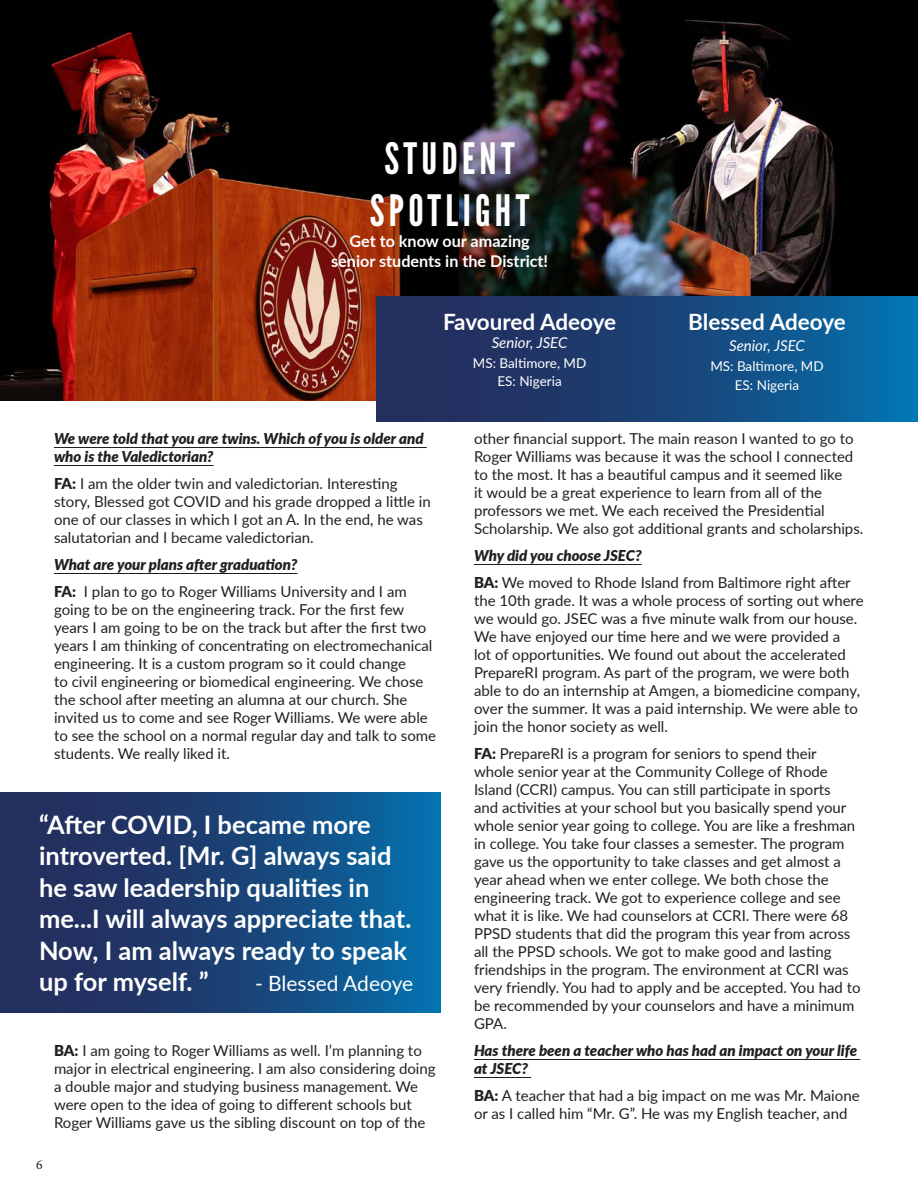
<style>
.page{position:relative;width:918px;height:1188px;background:#fff}
.page>*{position:absolute;margin:0;border:0;box-sizing:border-box;transform-origin:0 0}
.League_Gothic_32pt_B{font:43.2px/51.9px "League Gothic";letter-spacing:.1em;color:#fff;text-align:center}
.Lato_Light_8pt_Black{font:700 25.5px/31.5px "Lato";color:#fff}
.Lato_Light_8pt_Black-2{font:700 22.5px "Lato";color:#fff}
.Lato_Light_8pt_Black-3{font:21px "Lato";color:#fff}
.Lato_Light_12pt_Blac{font:700 16.2px/19.5px "Lato";color:#fff;text-align:center}
.Lato_Light_8pt_Black-4{font:15px/18px "Lato";color:#231f20}
.Lato_Light_8pt_Black-5{font:italic 900 15px/18px "Lato";color:#231f20}
.Lato_Light_8pt_Black-6{font:italic 15px "Lato";color:#fff}
.Lato_Light_8pt_Black-7{font:13.5px "Lato";color:#fff}
.t1{font:13.5px "Minion Pro";color:#231f20}
.s1{font-weight:900}
</style>
<div class="page">
<img style="left:459px;top:0;width:459px;height:297px">
<img style="left:0;top:0;width:459px;height:401px">
<div style="left:376px;top:297px;width:542px;height:124px;background:linear-gradient(to right,#292250,#076ba8)"></div>
<hr style="left:54px;top:447px;width:373px;height:1px;background:#231f20">
<hr style="left:54px;top:465px;width:160px;height:1px;background:#231f20">
<hr style="left:54px;top:573px;width:243px;height:1px;background:#231f20">
<hr style="left:474px;top:564px;width:168px;height:1px;background:#231f20">
<hr style="left:474px;top:1059px;width:386px;height:1px;background:#231f20">
<hr style="left:474px;top:1077px;width:57px;height:1px;background:#231f20">
<div style="left:0;top:792px;width:441px;height:220px;background:linear-gradient(to right,#292250,#0869a4)"></div>
<p class="League_Gothic_32pt_B" style="left:370px;top:133px;width:161px">STUDENT<br>SPOTLIGHT</p>
<p class="Lato_Light_12pt_Blac" style="left:331px;top:231px;width:219px">Get to know our amazing senior students in the District!</p>
<p class="Lato_Light_8pt_Black-2" style="left:443px;top:305px;width:175px">Favoured Adeoye</p>
<p class="Lato_Light_8pt_Black-6" style="left:492px;top:332px;width:77px">Senior, JSEC</p>
<p class="Lato_Light_8pt_Black-7" style="left:473px;top:353px;width:115px">MS: Baltimore, MD</p>
<p class="Lato_Light_8pt_Black-7" style="left:497px;top:371px;width:66px">ES: Nigeria</p>
<p class="Lato_Light_8pt_Black-2" style="left:688px;top:305px;width:159px">Blessed Adeoye</p>
<p class="Lato_Light_8pt_Black-6" style="left:729px;top:335px;width:77px">Senior, JSEC</p>
<p class="Lato_Light_8pt_Black-7" style="left:710px;top:356px;width:115px">MS: Baltimore, MD</p>
<p class="Lato_Light_8pt_Black-7" style="left:735px;top:375px;width:66px">ES: Nigeria</p>
<p class="Lato_Light_8pt_Black-5" style="left:54px;top:429px;width:371px">We were told that you are twins. Which of you is older and who is the Valedictorian?</p>
<p class="Lato_Light_8pt_Black-4" style="left:54px;top:474px;width:378px"><span class="s1">FA:</span> I am the older twin and valedictorian. Interesting story, Blessed got COVID and his grade dropped a little in one of our classes in which I got an A. In the end, he was salutatorian and I became valedictorian.</p>
<p class="Lato_Light_8pt_Black-5" style="left:54px;top:555px;width:245px">What are your plans after graduation?</p>
<p class="Lato_Light_8pt_Black-4" style="left:54px;top:582px;width:384px"><span class="s1">FA:</span> I plan to go to Roger Williams University and I am going to be on the engineering track. For the first few years I am going to be on the track but after the first two years I am thinking of concentrating on electromechanical engineering. It is a custom program so it could change<br>to civil engineering or biomedical engineering. We chose the school after meeting an alumna at our church. She invited us to come and see Roger Williams. We were able to see the school on a normal regular day and talk to some students. We really liked it.</p>
<p class="Lato_Light_8pt_Black" style="left:39px;top:808px;width:374px">“After COVID, I became more introverted. [Mr. G] always said he saw leadership qualities in me...I will always appreciate that.<br>Now, I am always ready to speak up for myself. ”</p>
<p class="Lato_Light_8pt_Black-3" style="left:255px;top:969px;width:160px">- Blessed Adeoye</p>
<p class="t1" style="left:36px;top:1155px;width:8px">6</p>
<p class="Lato_Light_8pt_Black-4" style="left:54px;top:1041px;width:383px"><span class="s1">BA:</span> I am going to Roger Williams as well. I’m planning to major in electrical engineering. I am also considering doing a double major and studying business management. We were open to the idea of going to different schools but Roger Williams gave us the sibling discount on top of the</p>
<p class="Lato_Light_8pt_Black-4" style="left:474px;top:429px;width:391px">other financial support. The main reason I wanted to go to Roger Williams was because it was the school I connected to the most. It has a beautiful campus and it seemed like<br>it would be a great experience to learn from all of the professors we met. We each received the Presidential Scholarship. We also got additional grants and scholarships.</p>
<p class="Lato_Light_8pt_Black-5" style="left:474px;top:546px;width:169px">Why did you choose JSEC?</p>
<p class="Lato_Light_8pt_Black-4" style="left:474px;top:573px;width:391px"><span class="s1">BA:</span> We moved to Rhode Island from Baltimore right after the 10th grade. It was a whole process of sorting out where we would go. JSEC was a five minute walk from our house.<br>We have enjoyed our time here and we were provided a<br>lot of opportunities. We found out about the accelerated PrepareRI program. As part of the program, we were both able to do an internship at Amgen, a biomedicine company, over the summer. It was a paid internship. We were able to join the honor society as well.</p>
<p class="Lato_Light_8pt_Black-4" style="left:474px;top:744px;width:388px"><span class="s1">FA:</span> PrepareRI is a program for seniors to spend their whole senior year at the Community College of Rhode Island (CCRI) campus. You can still participate in sports<br>and activities at your school but you basically spend your whole senior year going to college. You are like a freshman in college. You take four classes a semester. The program gave us the opportunity to take classes and get almost a year ahead when we enter college. We both chose the engineering track. We got to experience college and see what it is like. We had counselors at CCRI. There were 68<br>PPSD students that did the program this year from across all the PPSD schools. We got to make good and lasting friendships in the program. The environment at CCRI was very friendly. You had to apply and be accepted. You had to be recommended by your counselors and have a minimum GPA.</p>
<p class="Lato_Light_8pt_Black-5" style="left:474px;top:1041px;width:385px">Has there been a teacher who has had an impact on your life at JSEC?</p>
<p class="Lato_Light_8pt_Black-4" style="left:474px;top:1086px;width:387px"><span class="s1">BA:</span> A teacher that had a big impact on me was Mr. Maione or as I called him “Mr. G”. He was my English teacher, and</p>
</div>
